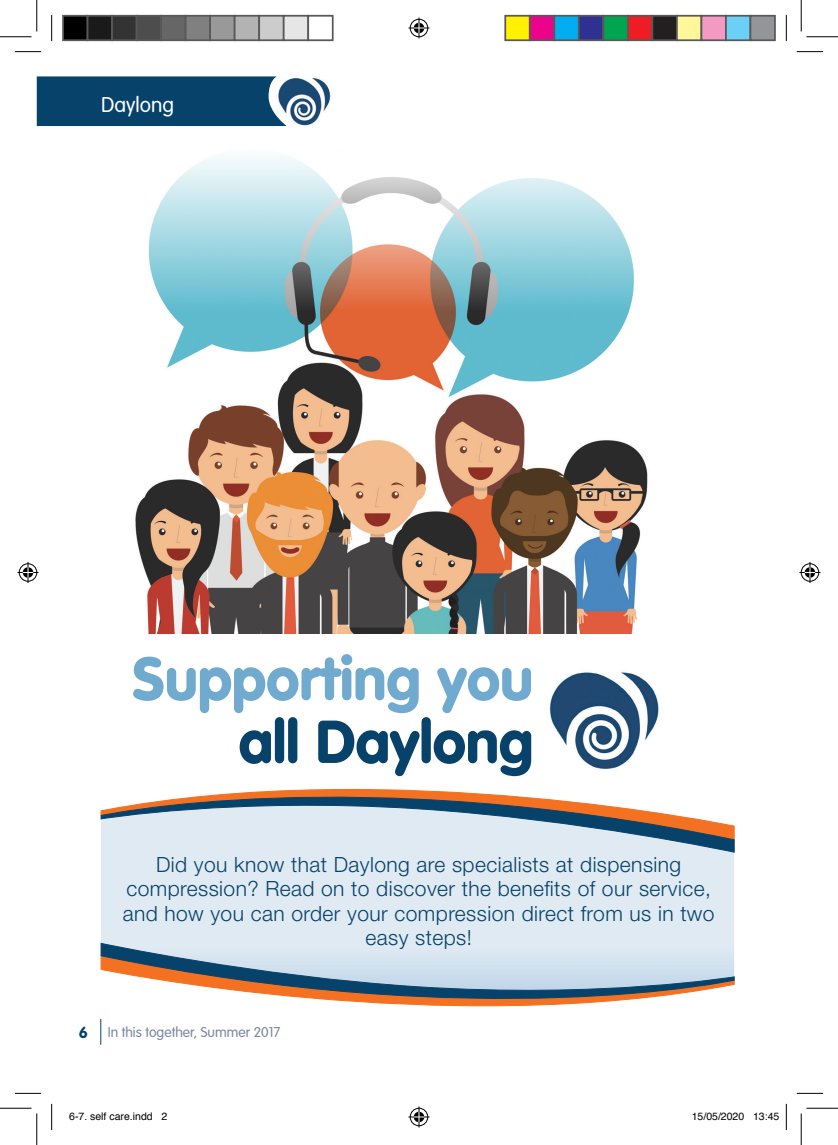
<style>
.page{position:relative;width:838px;height:1145px;background:#fff}
.page>*{position:absolute;margin:0;border:0;box-sizing:border-box;transform-origin:0 0}
.t1{font:900 59.5px "VAG Rounded";color:#70aace}
.t2{font:900 59.5px "VAG Rounded";color:#07426a}
.t3{font:300 21px/24.5px "Helvetica Neue";letter-spacing:.02em;color:#07426a;text-align:center}
.t4{font:300 21px "VAG Rounded";color:#fff}
.t5{font:700 15.75px "VAG Rounded";color:#07426a}
.t6{font:300 14px "VAG Rounded";color:#7a85a1}
.t7{font:10.5px "Helvetica";color:#000}
</style>
<div class="page">
<div style="left:101px;top:853px;width:633px;height:90px;background:#dfeaf3"></div>
<img style="left:135px;top:157px;width:513px;height:477px">
<svg style="left:100px;top:789px;width:634px;height:64px"></svg>
<svg style="left:100px;top:943px;width:634px;height:92px"></svg>
<img style="left:550px;top:672px;width:109px;height:97px">
<svg style="left:100px;top:1019px;width:1px;height:26px"></svg>
<div style="left:37px;top:76px;width:238px;height:50px;background:#07426a"></div>
<img style="left:275px;top:76px;width:56px;height:50px">
<svg style="left:15px;top:51px;width:26px;height:1px"></svg>
<svg style="left:796px;top:51px;width:27px;height:1px"></svg>
<svg style="left:15px;top:1093px;width:26px;height:1px"></svg>
<svg style="left:796px;top:1093px;width:27px;height:1px"></svg>
<svg style="left:51px;top:15px;width:1px;height:26px"></svg>
<svg style="left:51px;top:1104px;width:1px;height:26px"></svg>
<svg style="left:786px;top:15px;width:1px;height:26px"></svg>
<svg style="left:786px;top:1104px;width:1px;height:26px"></svg>
<hr style="left:0;top:36px;width:32px;height:1px;background:#000">
<hr style="left:806px;top:36px;width:31px;height:1px;background:#000">
<hr style="left:0;top:1108px;width:32px;height:1px;background:#000">
<hr style="left:806px;top:1108px;width:31px;height:1px;background:#000">
<hr style="left:36px;top:0;width:1px;height:31px;background:#000">
<hr style="left:36px;top:1113px;width:1px;height:32px;background:#000">
<hr style="left:800px;top:0;width:1px;height:31px;background:#000">
<hr style="left:800px;top:1113px;width:1px;height:32px;background:#000">
<svg style="left:408px;top:18px;width:21px;height:21px"></svg>
<svg style="left:408px;top:1106px;width:21px;height:21px"></svg>
<svg style="left:18px;top:562px;width:21px;height:21px"></svg>
<svg style="left:799px;top:562px;width:21px;height:21px"></svg>
<div style="left:63px;top:16px;width:25px;height:24px;background:#000"></div>
<div style="left:62px;top:15px;width:26px;height:26px;border:2px solid #595959"></div>
<div style="left:88px;top:16px;width:24px;height:24px;background:#1a1a1a"></div>
<div style="left:87px;top:15px;width:26px;height:26px;border:2px solid #595959"></div>
<div style="left:112px;top:16px;width:25px;height:24px;background:#333"></div>
<div style="left:111px;top:15px;width:26px;height:26px;border:2px solid #595959"></div>
<div style="left:137px;top:16px;width:24px;height:24px;background:#4d4d4d"></div>
<div style="left:136px;top:15px;width:26px;height:26px;border:2px solid #595959"></div>
<div style="left:161px;top:16px;width:25px;height:24px;background:#666"></div>
<div style="left:160px;top:15px;width:26px;height:26px;border:2px solid #595959"></div>
<div style="left:186px;top:16px;width:24px;height:24px;background:#808080"></div>
<div style="left:185px;top:15px;width:26px;height:26px;border:2px solid #595959"></div>
<div style="left:210px;top:16px;width:25px;height:24px;background:#999"></div>
<div style="left:209px;top:15px;width:26px;height:26px;border:2px solid #595959"></div>
<div style="left:235px;top:16px;width:24px;height:24px;background:#b3b3b3"></div>
<div style="left:234px;top:15px;width:26px;height:26px;border:2px solid #595959"></div>
<div style="left:259px;top:16px;width:25px;height:24px;background:#ccc"></div>
<div style="left:258px;top:15px;width:26px;height:26px;border:2px solid #595959"></div>
<div style="left:284px;top:16px;width:24px;height:24px;background:#e6e6e6"></div>
<div style="left:283px;top:15px;width:26px;height:26px;border:2px solid #595959"></div>
<div style="left:307px;top:15px;width:26px;height:26px;border:2px solid #595959"></div>
<div style="left:505px;top:16px;width:24px;height:24px;background:#fff101"></div>
<div style="left:504px;top:15px;width:26px;height:26px;border:2px solid #595959"></div>
<div style="left:529px;top:16px;width:25px;height:24px;background:#ed028c"></div>
<div style="left:529px;top:15px;width:26px;height:26px;border:2px solid #595959"></div>
<div style="left:554px;top:16px;width:24px;height:24px;background:#00aeef"></div>
<div style="left:553px;top:15px;width:26px;height:26px;border:2px solid #595959"></div>
<div style="left:578px;top:16px;width:25px;height:24px;background:#2e3092"></div>
<div style="left:578px;top:15px;width:26px;height:26px;border:2px solid #595959"></div>
<div style="left:603px;top:16px;width:24px;height:24px;background:#00a54f"></div>
<div style="left:602px;top:15px;width:26px;height:26px;border:2px solid #595959"></div>
<div style="left:627px;top:16px;width:25px;height:24px;background:#ee1d23"></div>
<div style="left:627px;top:15px;width:26px;height:26px;border:2px solid #595959"></div>
<div style="left:652px;top:16px;width:24px;height:24px;background:#231f20"></div>
<div style="left:651px;top:15px;width:26px;height:26px;border:2px solid #595959"></div>
<div style="left:676px;top:16px;width:25px;height:24px;background:#fff79a"></div>
<div style="left:676px;top:15px;width:26px;height:26px;border:2px solid #595959"></div>
<div style="left:701px;top:16px;width:24px;height:24px;background:#f499c2"></div>
<div style="left:700px;top:15px;width:26px;height:26px;border:2px solid #595959"></div>
<div style="left:725px;top:16px;width:25px;height:24px;background:#6bcff6"></div>
<div style="left:725px;top:15px;width:26px;height:26px;border:2px solid #595959"></div>
<div style="left:750px;top:16px;width:24px;height:24px;background:#939598"></div>
<div style="left:749px;top:15px;width:26px;height:26px;border:2px solid #595959"></div>
<p class="t4" style="left:101px;top:92px;width:74px">Daylong</p>
<h1 class="t1" style="left:133px;top:643px;width:402px">Supporting you</h1>
<h1 class="t2" style="left:239px;top:706px;width:296px">all Daylong</h1>
<p class="t3" style="left:123px;top:852px;width:593px">Did you know that Daylong are specialists at dispensing compression? Read on to discover the benefits of our service, and how you can order your compression direct from us in two easy steps!</p>
<p class="t5" style="left:79px;top:1023px;width:11px">6</p>
<p class="t6" style="left:108px;top:1024px;width:174px">In this together, Summer 2017</p>
<p class="t7" style="left:69px;top:1108px;width:100px">6-7. self care.indd 2</p>
<p class="t7" style="left:691px;top:1108px;width:89px">15/05/2020 13:45</p>
</div>
